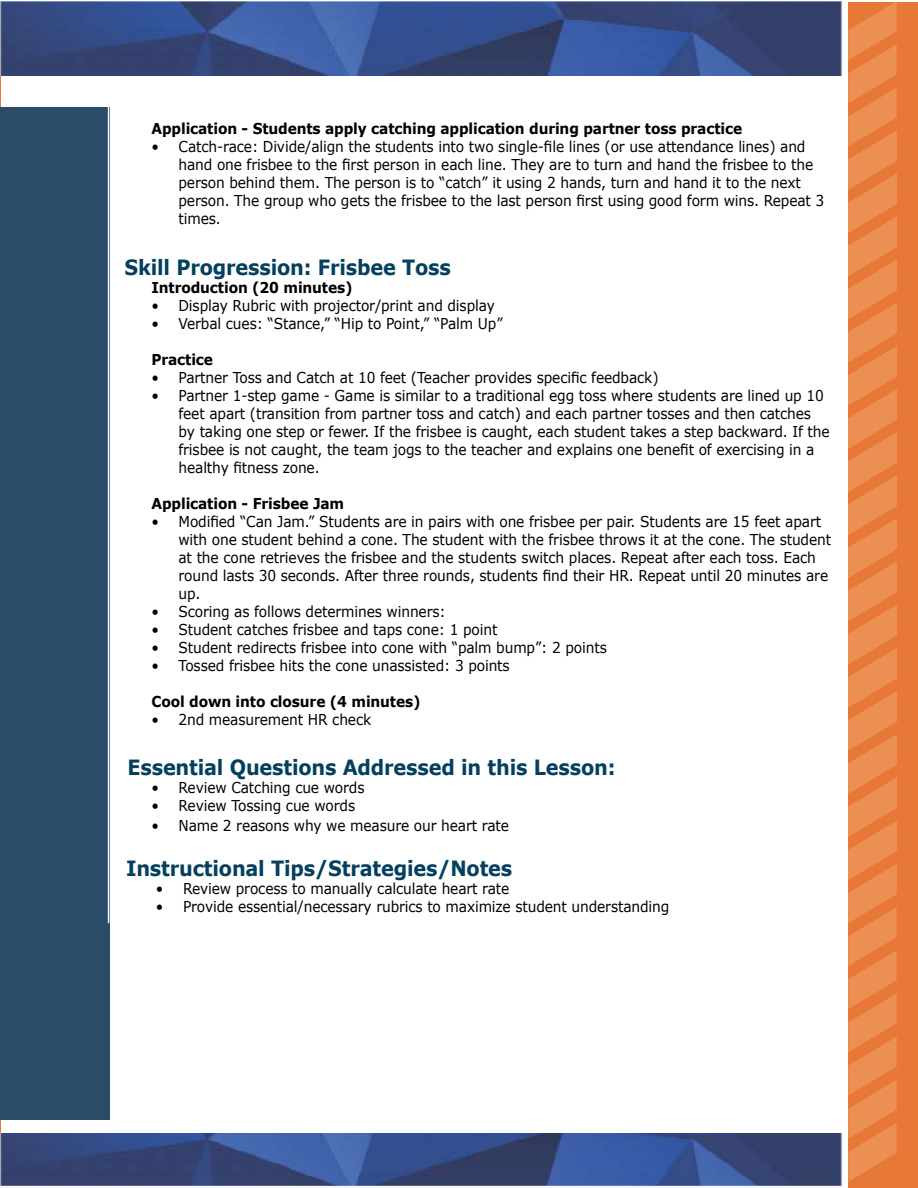
<style>
.page{position:relative;width:918px;height:1188px;background:#fff}
.page>*{position:absolute;margin:0;border:0;box-sizing:border-box;transform-origin:0 0}
.t1{font:700 21px "Verdana";letter-spacing:-.01em;color:#043f5f;scale:.92 1}
.t2{font:15px/18px "Verdana";letter-spacing:-.01em;color:#000;scale:.92 1}
.t3{font:700 15px "Verdana";letter-spacing:-.01em;color:#000;scale:.92 1}
</style>
<div class="page">
<hr style="left:0;top:2px;width:1px;height:1186px;background:#e77837">
<div style="left:848px;top:2px;width:70px;height:1186px;background:#e77837"></div>
<svg style="left:848px;top:2px;width:49px;height:1180px"></svg>
<div style="left:0;top:107px;width:109px;height:1013px;background:#2a4c68"></div>
<hr style="left:108px;top:107px;width:1px;height:816px;background:#fdfdfd">
<img style="left:0;top:1134px;width:843px;height:53px">
<img style="left:0;top:1px;width:842px;height:75px">
<p class="t3" style="left:152px;top:118px;width:644px">Application - Students apply catching application during partner toss practice</p>
<p class="t2" style="left:179px;top:138px;width:704px;text-indent:-27px">• Catch-race: Divide/align the students into two single-file lines (or use attendance lines) and hand one frisbee to the first person in each line. They are to turn and hand the frisbee to the person behind them. The person is to “catch” it using 2 hands, turn and hand it to the next person. The group who gets the frisbee to the last person first using good form wins. Repeat 3 times.</p>
<h1 class="t1" style="left:124px;top:252px;width:356px">Skill Progression: Frisbee Toss</h1>
<p class="t3" style="left:152px;top:277px;width:220px">Introduction (20 minutes)</p>
<p class="t2" style="left:152px;top:296px;width:375px">• Display Rubric with projector/print and display</p>
<p class="t2" style="left:152px;top:314px;width:383px">• Verbal cues: “Stance,” “Hip to Point,” “Palm Up”</p>
<p class="t3" style="left:152px;top:349px;width:68px">Practice</p>
<p class="t2" style="left:152px;top:368px;width:553px">• Partner Toss and Catch at 10 feet (Teacher provides specific feedback)</p>
<p class="t2" style="left:179px;top:386px;width:709px;text-indent:-27px">• Partner 1-step game - Game is similar to a traditional egg toss where students are lined up 10 feet apart (transition from partner toss and catch) and each partner tosses and then catches by taking one step or fewer. If the frisbee is caught, each student takes a step backward. If the frisbee is not caught, the team jogs to the teacher and explains one benefit of exercising in a healthy fitness zone.</p>
<p class="t3" style="left:152px;top:493px;width:211px">Application - Frisbee Jam</p>
<p class="t2" style="left:179px;top:512px;width:711px;text-indent:-27px">• Modified “Can Jam.” Students are in pairs with one frisbee per pair. Students are 15 feet apart with one student behind a cone. The student with the frisbee throws it at the cone. The student at the cone retrieves the frisbee and the students switch places. Repeat after each toss. Each round lasts 30 seconds. After three rounds, students find their HR. Repeat until 20 minutes are up.</p>
<p class="t2" style="left:152px;top:602px;width:321px">• Scoring as follows determines winners:</p>
<p class="t2" style="left:152px;top:620px;width:378px">• Student catches frisbee and taps cone: 1 point</p>
<p class="t2" style="left:152px;top:638px;width:496px">• Student redirects frisbee into cone with “palm bump”: 2 points</p>
<p class="t2" style="left:152px;top:656px;width:391px">• Tossed frisbee hits the cone unassisted: 3 points</p>
<p class="t3" style="left:152px;top:691px;width:294px">Cool down into closure (4 minutes)</p>
<p class="t2" style="left:152px;top:710px;width:240px">• 2nd measurement HR check</p>
<h1 class="t1" style="left:128px;top:753px;width:532px">Essential Questions Addressed in this Lesson:</h1>
<p class="t2" style="left:151px;top:779px;width:233px">• Review Catching cue words</p>
<p class="t2" style="left:151px;top:797px;width:223px">• Review Tossing cue words</p>
<p class="t2" style="left:151px;top:816px;width:390px">• Name 2 reasons why we measure our heart rate</p>
<h1 class="t1" style="left:126px;top:854px;width:422px">Instructional Tips/Strategies/Notes</h1>
<p class="t2" style="left:156px;top:879px;width:386px">• Review process to manually calculate heart rate</p>
<p class="t2" style="left:156px;top:897px;width:560px">• Provide essential/necessary rubrics to maximize student understanding</p>
</div>
